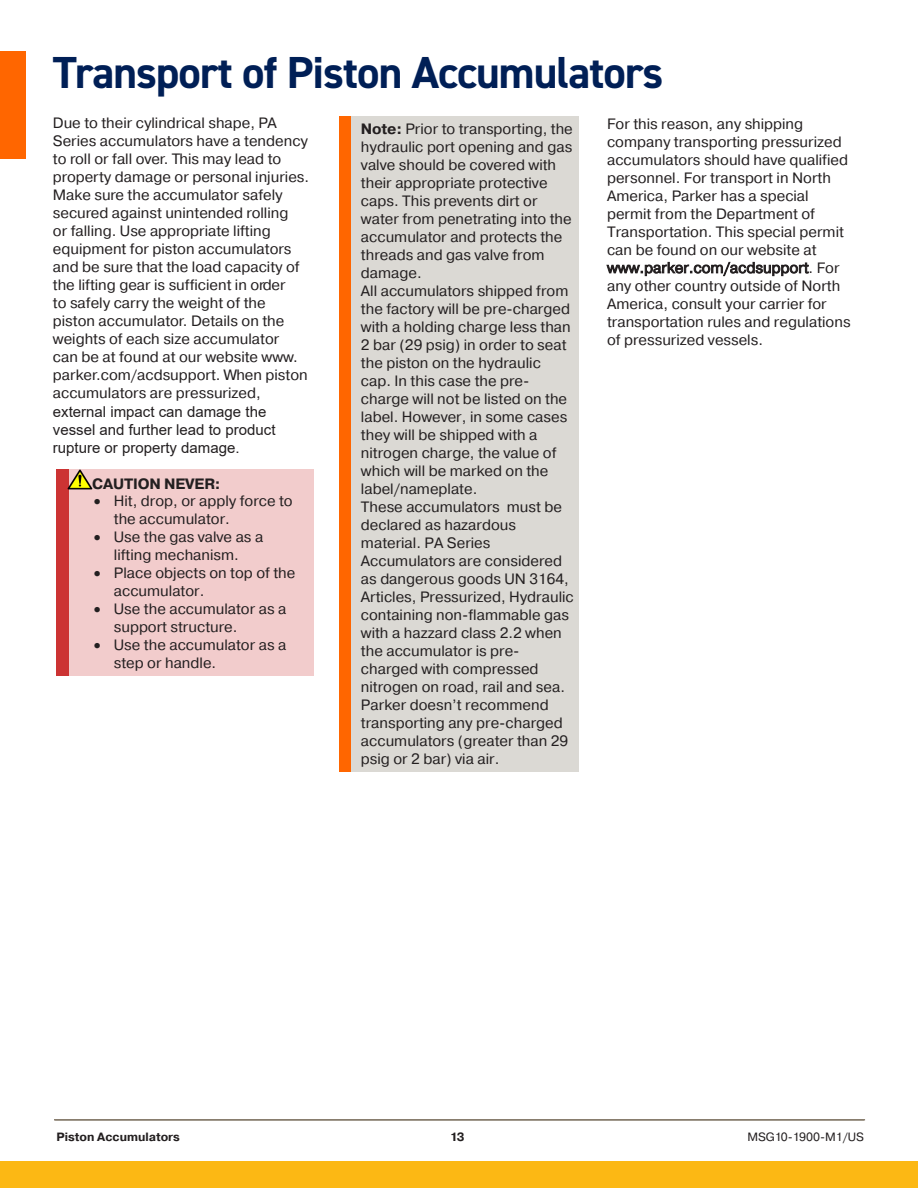
<style>
.page{position:relative;width:918px;height:1188px;background:#fff}
.page>*{position:absolute;margin:0;border:0;box-sizing:border-box;transform-origin:0 0}
.t1{font:700 45px "DIN2014";letter-spacing:-.02em;color:#001f56}
.t2{font:15px/18px "Pragmatica";color:#231f20}
.t3{font:700 15px "Pragmatica";letter-spacing:-.01em;color:#231f20}
.t4{font:700 12px "Pragmatica";color:#231f20}
.t5{font:12px "Pragmatica";color:#231f20}
.s1{font-family:"Arial"}
.s2{font-weight:700}
</style>
<div class="page">
<div style="left:0;top:1161px;width:918px;height:27px;background:#fcb814"></div>
<hr style="left:55px;top:1119px;width:810px;height:2px;background:#887d6e">
<div style="left:0;top:51px;width:25px;height:108px;background:#f60"></div>
<hr style="left:54px;top:1119px;width:810px;height:2px;background:#887d6e">
<div style="left:58px;top:469px;width:256px;height:206px;background:#f2cccc"></div>
<div style="left:56px;top:469px;width:12px;height:206px;background:#c33"></div>
<img style="left:67px;top:470px;width:26px;height:19px">
<div style="left:341px;top:116px;width:238px;height:655px;background:#dbd9d4"></div>
<div style="left:340px;top:116px;width:11px;height:655px;background:#f60"></div>
<p class="t1" style="left:53px;top:42px;width:612px">Transport of Piston Accumulators</p>
<p class="t2" style="left:53px;top:115px;width:258px">Due to their cylindrical shape, PA Series accumulators have a tendency to roll or fall over. This may lead to property damage or personal injuries.<br>Make sure the accumulator safely secured against unintended rolling<br>or falling. Use appropriate lifting equipment for piston accumulators and be sure that the load capacity of the lifting gear is sufficient in order<br>to safely carry the weight of the piston accumulator. Details on the weights of each size accumulator<br>can be at found at our website www. parker.com/acdsupport. When piston accumulators are pressurized, <span class="s1">external impact can damage the vessel and further lead to product rupture or property damage.</span></p>
<p class="t2" style="left:607px;top:115px;width:245px">For this reason, any shipping company transporting pressurized accumulators should have qualified personnel. For transport in North<br>America, Parker has a special permit from the Department of<br>Transportation. This special permit can be found on our website at www.parker.com/acdsupport. For any other country outside of North<br>America, consult your carrier for transportation rules and regulations of pressurized vessels.</p>
<p class="t3" style="left:92px;top:474px;width:130px">CAUTION NEVER:</p>
<p class="t2" style="left:114px;top:493px;width:180px;line-height:17.5px;text-indent:-20px">• Hit, drop, or apply force to the accumulator.</p>
<p class="t2" style="left:94px;top:529px;width:171px;line-height:17.5px;text-align:center">• Use the gas valve as a lifting mechanism.</p>
<p class="t2" style="left:114px;top:565px;width:183px;line-height:17.5px;text-indent:-20px">• Place objects on top of the accumulator.</p>
<p class="t2" style="left:114px;top:601px;width:174px;line-height:17.5px;text-indent:-20px">• Use the accumulator as a support structure.</p>
<p class="t2" style="left:114px;top:637px;width:174px;line-height:17.5px;text-indent:-20px">• Use the accumulator as a step or handle.</p>
<p class="t2" style="left:361px;top:120px;width:214px"><span class="s2">Note:</span> Prior to transporting, the hydraulic port opening and gas valve should be covered with their appropriate protective caps. This prevents dirt or water from penetrating into the accumulator and protects the threads and gas valve from damage.<br>All accumulators shipped from the factory will be pre-charged with a holding charge less than<br>2 bar (29 psig) in order to seat the piston on the hydraulic cap. In this case the pre&shy;charge will not be listed on the label. However, in some cases they will be shipped with a nitrogen charge, the value of which will be marked on the label/nameplate.<br>These accumulators must be declared as hazardous material. PA Series<br>Accumulators are considered as dangerous goods UN 3164,<br>Articles, Pressurized, Hydraulic containing non-flammable gas with a hazzard class 2.2 when the accumulator is pre&shy;charged with compressed nitrogen on road, rail and sea.<br>Parker doesn’t recommend transporting any pre-charged accumulators (greater than 29 psig or 2 bar) via air.</p>
<p class="t4" style="left:57px;top:1129px;width:125px">Piston Accumulators</p>
<p class="t4" style="left:450px;top:1129px;width:16px">13</p>
<p class="t5" style="left:747px;top:1129px;width:118px">MSG10-1900-M1/US</p>
</div>
